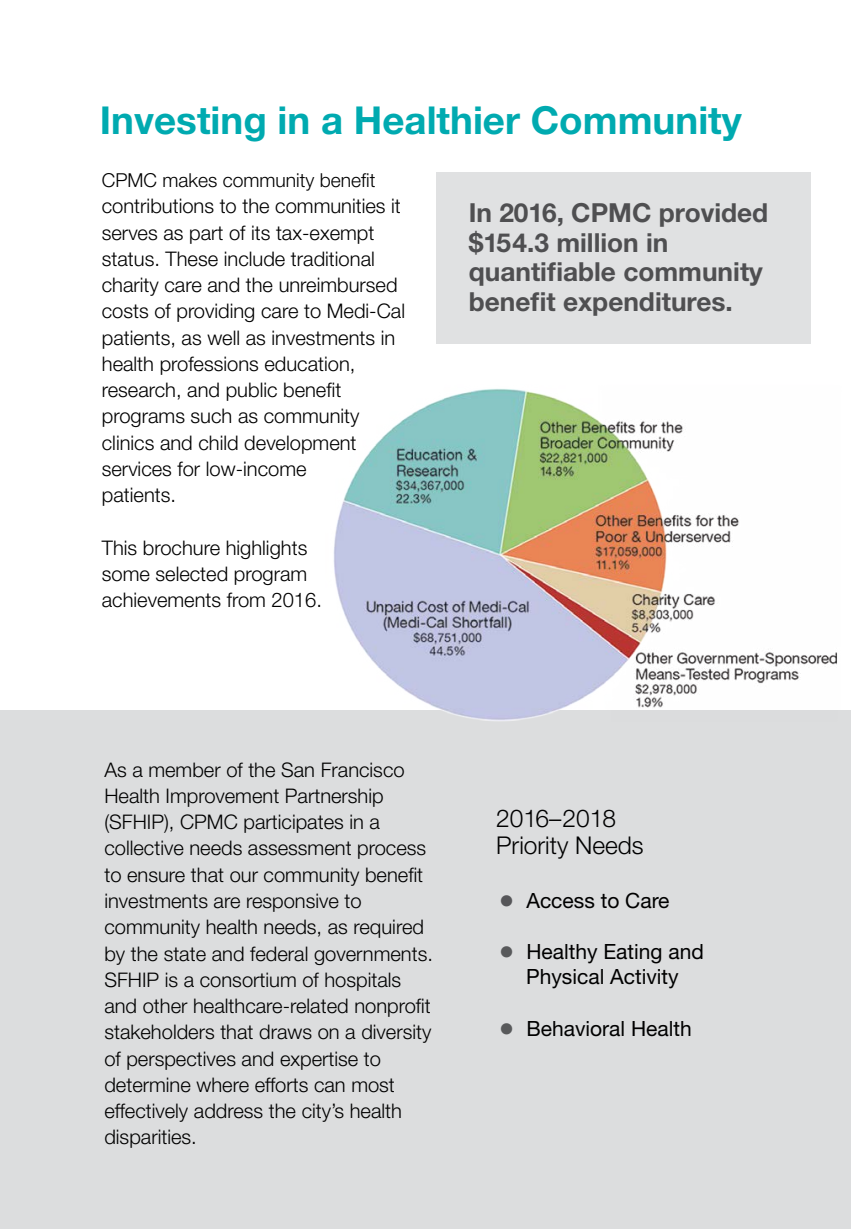
<style>
.page{position:relative;width:851px;height:1229px;background:#fff}
.page>*{position:absolute;margin:0;border:0;box-sizing:border-box;transform-origin:0 0}
.TEAL_HEADER_bold{font:700 38.5px "Helvetica Neue LT Std";color:#00aab0}
.t1{font:700 26.25px/29.8px "Helvetica Neue LT Std";color:#4f4f51}
.TEXT_light{font:300 24.5px "Helvetica Neue LT Std";color:#000}
.t2{font:21px "Helvetica Neue LT Std";color:#000}
.TEXT_light-2{font:300 20.12px/26.2px "Helvetica Neue LT Std";color:#000}
.t3{font:300 19.25px "Helvetica Neue LT Std";color:#000}
.s1{font-size:31.32px;color:#565659}
.s2{font-size:31.32px;color:#58595b}
</style>
<div class="page">
<div style="left:0;top:710px;width:850px;height:518px;background:#dcddde"></div>
<div style="left:436px;top:172px;width:374px;height:171px;background:#e0e1e2"></div>
<img style="left:333px;top:389px;width:504px;height:332px">
<h1 class="TEAL_HEADER_bold" style="left:100px;top:96px;width:643px">Investing in a Healthier Community</h1>
<p class="t3" style="left:102px;top:168px;width:275px">CPMC makes community benefit</p>
<p class="TEXT_light-2" style="left:102px;top:193px;width:305px">contributions to the communities it serves as part of its tax-exempt status. These include traditional charity care and the unreimbursed costs of providing care to Medi-Cal patients, as well as investments in health professions education, research, and public benefit programs such as community clinics and child development services for low-income<br>patients.</p>
<p class="TEXT_light-2" style="left:102px;top:534px;width:221px">This brochure highlights some selected program achievements from 2016.</p>
<p class="t1" style="left:468px;top:197px;width:301px">In 2016, CPMC provided $154.3 million in</p>
<p class="t1" style="left:468px;top:256px;width:295px">quantifiable community</p>
<p class="t1" style="left:468px;top:286px;width:265px">benefit expenditures.</p>
<p class="TEXT_light-2" style="left:104px;top:756px;width:330px">As a member of the San Francisco Health Improvement Partnership (SFHIP), CPMC participates in a collective needs assessment process to ensure that our community benefit investments are responsive to community health needs, as required by the state and federal governments.<br>SFHIP is a consortium of hospitals and other healthcare-related nonprofit stakeholders that draws on a diversity of perspectives and expertise to determine where efforts can most effectively address the city’s health disparities.</p>
<p class="TEXT_light" style="left:496px;top:803px;width:121px">2016–2018</p>
<p class="TEXT_light" style="left:496px;top:830px;width:149px">Priority Needs</p>
<p class="t2" style="left:498px;top:887px;width:172px"><span class="s1">•</span> Access to Care</p>
<p class="t2" style="left:498px;top:939px;width:207px"><span class="s2">•</span> Healthy Eating and</p>
<p class="t2" style="left:526px;top:964px;width:154px">Physical Activity</p>
<p class="t2" style="left:498px;top:1015px;width:194px"><span class="s2">•</span> Behavioral Health</p>
</div>
